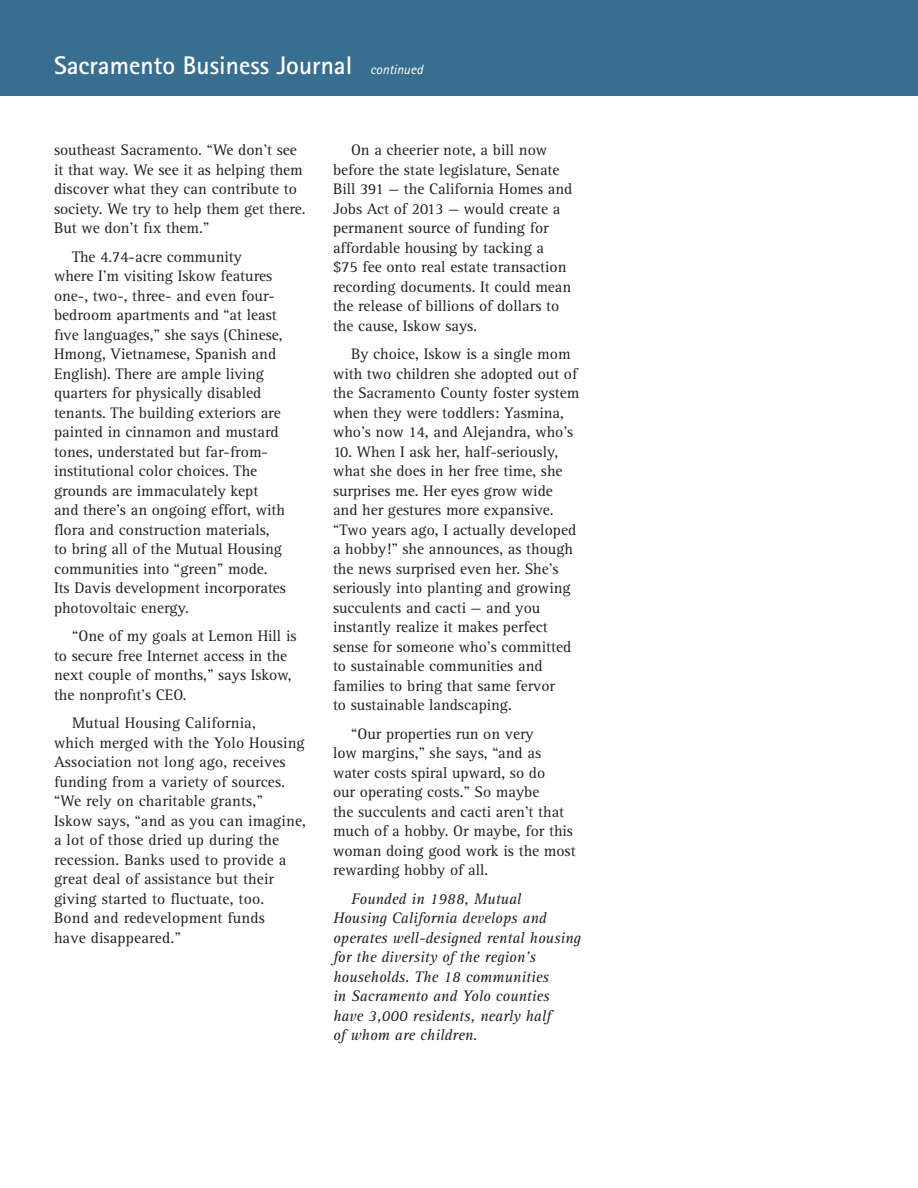
<style>
.page{position:relative;width:918px;height:1188px;background:#fff}
.page>*{position:absolute;margin:0;border:0;box-sizing:border-box;transform-origin:0 0}
.t1{font:700 25.5px "Rotis Sans Serif";color:#fff}
.t2{font:15.75px/19.5px "Rotis Serif";color:#231f20}
.t3{font:italic 15.75px/19.5px "Rotis Serif";color:#231f20}
.t4{font:italic 13.5px "Rotis Sans Serif";color:#fff}
</style>
<div class="page">
<div style="left:0;top:0;width:918px;height:95px;background:#386e8f"></div>
<p class="t1" style="left:54px;top:49px;width:300px">Sacramento Business Journal</p>
<p class="t4" style="left:370px;top:62px;width:54px">continued</p>
<p class="t2" style="left:54px;top:141px;width:253px">southeast Sacramento. “We don’t see it that way. We see it as helping them discover what they can contribute to society. We try to help them get there.<br>But we don’t fix them.”</p>
<p class="t2" style="left:54px;top:247px;width:234px;text-indent:18px">The 4.74-acre community<br>where I’m visiting Iskow features one-, two-, three- and even four&shy;bedroom apartments and “at least five languages,” she says (Chinese,<br>Hmong, Vietnamese, Spanish and<br>English). There are ample living quarters for physically disabled tenants. The building exteriors are painted in cinnamon and mustard tones, understated but far-from&shy;institutional color choices. The grounds are immaculately kept and there’s an ongoing effort, with flora and construction materials, to bring all of the Mutual Housing communities into “green” mode.<br>Its Davis development incorporates photovoltaic energy.</p>
<p class="t2" style="left:54px;top:627px;width:244px;text-indent:18px">“One of my goals at Lemon Hill is to secure free Internet access in the next couple of months,” says Iskow, the nonprofit’s CEO.</p>
<p class="t2" style="left:54px;top:714px;width:253px;text-indent:18px">Mutual Housing California,<br>which merged with the Yolo Housing<br>Association not long ago, receives funding from a variety of sources. “We rely on charitable grants,”<br>Iskow says, “and as you can imagine, a lot of those dried up during the recession. Banks used to provide a great deal of assistance but their giving started to fluctuate, too.<br>Bond and redevelopment funds<br>have disappeared.”</p>
<p class="t2" style="left:333px;top:141px;width:241px;text-indent:18px">On a cheerier note, a bill now before the state legislature, Senate<br>Bill 391 — the California Homes and<br>Jobs Act of 2013 — would create a permanent source of funding for affordable housing by tacking a $75 fee onto real estate transaction recording documents. It could mean the release of billions of dollars to the cause, Iskow says.</p>
<p class="t2" style="left:333px;top:345px;width:248px;text-indent:18px">By choice, Iskow is a single mom with two children she adopted out of the Sacramento County foster system when they were toddlers: Yasmina, who’s now 14, and Alejandra, who’s</p>
<p class="t2" style="left:333px;top:442px;width:245px">10. When I ask her, half-seriously, what she does in her free time, she surprises me. Her eyes grow wide and her gestures more expansive. “Two years ago, I actually developed a hobby!” she announces, as though the news surprised even her. She’s seriously into planting and growing succulents and cacti — and you instantly realize it makes perfect sense for someone who’s committed to sustainable communities and families to bring that same fervor<br>to sustainable landscaping.</p>
<p class="t2" style="left:333px;top:724px;width:244px;text-indent:18px">“Our properties run on very<br>low margins,” she says, “and as water costs spiral upward, so do<br>our operating costs.” So maybe<br>the succulents and cacti aren’t that much of a hobby. Or maybe, for this woman doing good work is the most rewarding hobby of all.</p>
<p class="t3" style="left:333px;top:889px;width:249px;text-indent:18px">Founded in 1988, Mutual<br>Housing California develops and operates well-designed rental housing for the diversity of the region’s households. The 18 communities<br>in Sacramento and Yolo counties have 3,000 residents, nearly half<br>of whom are children.</p>
</div>
